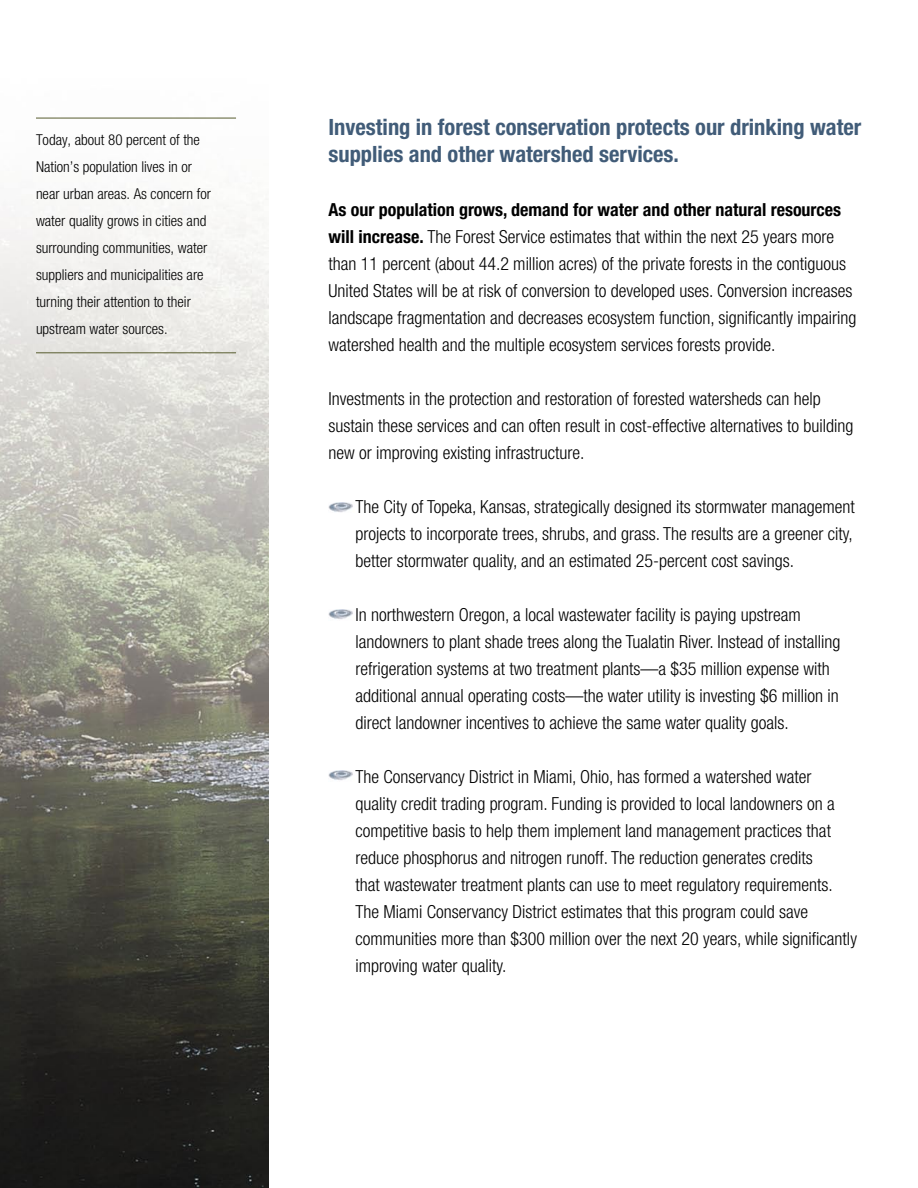
<style>
.page{position:relative;width:918px;height:1188px;background:#fff}
.page>*{position:absolute;margin:0;border:0;box-sizing:border-box;transform-origin:0 0}
.t1{font:700 condensed 22.5px/27px "Helvetica Neue";color:#415c78}
.t2{font:300 condensed 18px/27px "Helvetica Neue";color:#000}
.t3{font:300 condensed 15px/27px "Helvetica Neue";color:#000}
.s1{font-weight:700}
</style>
<div class="page">
<img style="left:0;top:117px;width:268px;height:1071px">
<img style="left:328px;top:502px;width:25px;height:10px">
<img style="left:328px;top:770px;width:25px;height:10px">
<img style="left:328px;top:609px;width:25px;height:10px">
<hr style="left:36px;top:118px;width:200px;height:1px;background:#585d2f">
<hr style="left:36px;top:352px;width:200px;height:1px;background:#585d2f">
<p class="t3" style="left:36px;top:127px;width:176px">Today, about 80 percent of the<br>Nation’s population lives in or near urban areas. As concern for water quality grows in cities and surrounding communities, water suppliers and municipalities are turning their attention to their upstream water sources.</p>
<p class="t1" style="left:328px;top:113px;width:534px">Investing in forest conservation protects our drinking water supplies and other watershed services.</p>
<p class="t2" style="left:328px;top:196px;width:529px"><span class="s1">As our population grows, demand for water and other natural resources will increase.</span> The Forest Service estimates that within the next 25 years more than 11 percent (about 44.2 million acres) of the private forests in the contiguous United States will be at risk of conversion to developed uses. Conversion increases landscape fragmentation and decreases ecosystem function, significantly impairing watershed health and the multiple ecosystem services forests provide.</p>
<p class="t2" style="left:328px;top:385px;width:527px">Investments in the protection and restoration of forested watersheds can help sustain these services and can often result in cost-effective alternatives to building new or improving existing infrastructure.</p>
<p class="t2" style="left:356px;top:493px;width:501px;text-align:justify">The City of Topeka, Kansas, strategically designed its stormwater management projects to incorporate trees, shrubs, and grass. The results are a greener city, better stormwater quality, and an estimated 25-percent cost savings.</p>
<p class="t2" style="left:356px;top:601px;width:486px">In northwestern Oregon, a local wastewater facility is paying upstream landowners to plant shade trees along the Tualatin River. Instead of installing refrigeration systems at two treatment plants—a $35 million expense with additional annual operating costs—the water utility is investing $6 million in direct landowner incentives to achieve the same water quality goals.</p>
<p class="t2" style="left:356px;top:763px;width:503px">The Conservancy District in Miami, Ohio, has formed a watershed water quality credit trading program. Funding is provided to local landowners on a competitive basis to help them implement land management practices that reduce phosphorus and nitrogen runoff. The reduction generates credits<br>that wastewater treatment plants can use to meet regulatory requirements.<br>The Miami Conservancy District estimates that this program could save communities more than $300 million over the next 20 years, while significantly improving water quality.</p>
</div>
